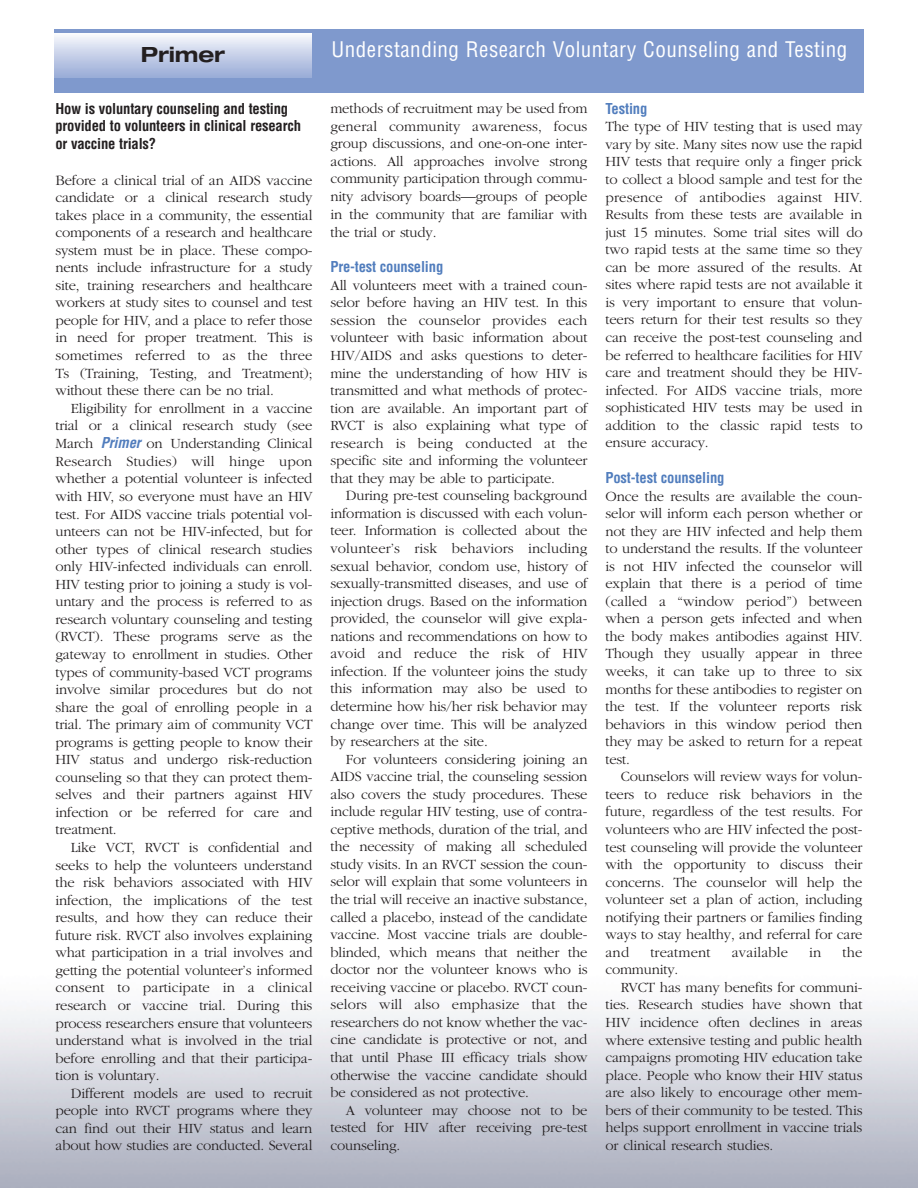
<style>
.page{position:relative;width:918px;height:1188px;background:#fff}
.page>*{position:absolute;margin:0;border:0;box-sizing:border-box;transform-origin:0 0}
.t1{font:condensed 21px "Helvetica";letter-spacing:.025em;color:#fff}
.t2{font:700 expanded 21px "Helvetica Neue";letter-spacing:-.01em;color:#231f20}
.t3{font:300 14.7px/17.5px "Garamond";letter-spacing:-.01em;color:#231f20;text-align:justify}
.t4{font:700 condensed 14.7px/17.5px "Helvetica";letter-spacing:-.015em;color:#231f20}
.t5{font:700 condensed 14.7px "Helvetica";letter-spacing:-.01em;color:#517dbd}
.t6{font:300 14.7px "Garamond";letter-spacing:.01em;color:#231f20}
.s1{font-family:"Helvetica";font-weight:700;font-style:italic;font-stretch:condensed;color:#517dbd}
.s2{font-size:15px}
</style>
<div class="page">
<div style="left:54px;top:29px;width:810px;height:63px;background:#7f99cd"></div>
<div style="left:54px;top:33px;width:258px;height:44px;background:linear-gradient(to bottom,#f8f9fc,#9badd7)"></div>
<h1 class="t2" style="left:141px;top:47px;width:86px">Primer</h1>
<h1 class="t1" style="left:332px;top:41px;width:517px">Understanding Research Voluntary Counseling and Testing</h1>
<p class="t4" style="left:56px;top:101px;width:247px">How is voluntary counseling and testing provided to volunteers in clinical research or vaccine trials?</p>
<p class="t3" style="left:56px;top:172px;width:259px">Before a clinical trial of an AIDS vaccine candidate or a clinical research study takes place in a community, the essential components of a research and healthcare system must be in place. These compo&shy;nents include infrastructure for a study site, training researchers and healthcare workers at study sites to counsel and test people for HIV, and a place to refer those in need for proper treatment. This is sometimes referred to as the three Ts (Training, Testing, and Treatment); without these there can be no trial.</p>
<p class="t3" style="left:55px;top:400px;width:259px;text-indent:15px">Eligibility for enrollment in a vaccine trial or a clinical research study (see March <span class="s1">Primer</span> on Understanding Clinical Research Studies) will hinge upon whether a potential volunteer is infected with HIV, so everyone must have an HIV test. For AIDS vaccine trials potential vol&shy;unteers can not be HIV-infected, but for other types of clinical research studies only HIV-infected individuals can enroll.<br>HIV testing prior to joining a study is vol&shy;untary and the process is referred to as research voluntary counseling and testing (RVCT). These programs serve as the gateway to enrollment in studies. Other types of community-based VCT programs involve similar procedures but do not share the goal of enrolling people in a trial. The primary aim of community VCT programs is getting people to know their HIV status and undergo risk-reduction counseling so that they can protect them&shy;selves and their partners against HIV infection or be referred for care and treatment.</p>
<p class="t3" style="left:55px;top:840px;width:259px;text-indent:15px">Like VCT, RVCT is confidential and seeks to help the volunteers understand the risk behaviors associated with HIV infection, the implications of the test results, and how they can reduce their future risk. RVCT also involves explaining what participation in a trial involves and getting the potential volunteer’s informed consent to participate in a clinical research or vaccine trial. During this process researchers ensure that volunteers understand what is involved in the trial before enrolling and that their participa&shy;tion is voluntary.</p>
<p class="t3" style="left:55px;top:1085px;width:259px;text-indent:15px">Different models are used to recruit people into RVCT programs where they can find out their HIV status and learn about how studies are conducted. Several</p>
<p class="t3" style="left:330px;top:101px;width:259px">methods of recruitment may be used from general community awareness, focus group discussions, and one-on-one inter&shy;actions. All approaches involve strong community participation through commu&shy;nity advisory boards<span class="s2">—</span>groups of people in the community that are familiar with the trial or study.</p>
<p class="t5" style="left:330px;top:261px;width:114px">Pre-test counseling</p>
<p class="t3" style="left:330px;top:277px;width:259px">All volunteers meet with a trained coun&shy;selor before having an HIV test. In this session the counselor provides each volunteer with basic information about HIV/AIDS and asks questions to deter&shy;mine the understanding of how HIV is transmitted and what methods of protec&shy;tion are available. An important part of RVCT is also explaining what type of research is being conducted at the specific site and informing the volunteer that they may be able to participate.</p>
<p class="t3" style="left:330px;top:488px;width:259px;text-indent:15px">During pre-test counseling background information is discussed with each volun&shy;teer. Information is collected about the volunteer’s risk behaviors including sexual behavior, condom use, history of sexually-transmitted diseases, and use of injection drugs. Based on the information provided, the counselor will give expla&shy;nations and recommendations on how to avoid and reduce the risk of HIV infection. If the volunteer joins the study this information may also be used to determine how his/her risk behavior may change over time. This will be analyzed by researchers at the site.</p>
<p class="t3" style="left:330px;top:751px;width:259px;text-indent:15px">For volunteers considering joining an AIDS vaccine trial, the counseling session also covers the study procedures. These include regular HIV testing, use of contra&shy;ceptive methods, duration of the trial, and the necessity of making all scheduled study visits. In an RVCT session the coun&shy;selor will explain that some volunteers in the trial will receive an inactive substance, called a placebo, instead of the candidate vaccine. Most vaccine trials are double&shy;blinded, which means that neither the doctor nor the volunteer knows who is receiving vaccine or placebo. RVCT coun&shy;selors will also emphasize that the researchers do not know whether the vac&shy;cine candidate is protective or not, and that until Phase III efficacy trials show otherwise the vaccine candidate should be considered as not protective.</p>
<p class="t3" style="left:330px;top:1102px;width:259px;text-indent:15px">A volunteer may choose not to be tested for HIV after receiving pre-test counseling.</p>
<p class="t5" style="left:606px;top:103px;width:43px">Testing</p>
<p class="t3" style="left:606px;top:119px;width:259px">The type of HIV testing that is used may vary by site. Many sites now use the rapid HIV tests that require only a finger prick to collect a blood sample and test for the presence of antibodies against HIV.<br>Results from these tests are available in just 15 minutes. Some trial sites will do two rapid tests at the same time so they can be more assured of the results. At sites where rapid tests are not available it is very important to ensure that volun&shy;teers return for their test results so they can receive the post-test counseling and be referred to healthcare facilities for HIV care and treatment should they be HIV&shy;infected. For AIDS vaccine trials, more sophisticated HIV tests may be used in addition to the classic rapid tests to ensure accuracy.</p>
<p class="t5" style="left:606px;top:472px;width:121px">Post-test counseling</p>
<p class="t3" style="left:606px;top:488px;width:259px">Once the results are available the coun&shy;selor will inform each person whether or not they are HIV infected and help them to understand the results. If the volunteer is not HIV infected the counselor will explain that there is a period of time (called a “window period”) between when a person gets infected and when the body makes antibodies against HIV.<br>Though they usually appear in three weeks, it can take up to three to six months for these antibodies to register on the test. If the volunteer reports risk behaviors in this window period then they may be asked to return for a repeat test.</p>
<p class="t3" style="left:606px;top:769px;width:259px;text-indent:15px">Counselors will review ways for volun&shy;teers to reduce risk behaviors in the future, regardless of the test results. For volunteers who are HIV infected the post&shy;test counseling will provide the volunteer with the opportunity to discuss their concerns. The counselor will help the volunteer set a plan of action, including notifying their partners or families finding ways to stay healthy, and referral for care and</p>
<p class="t6" style="left:650px;top:946px;width:62px">treatment</p>
<p class="t6" style="left:732px;top:946px;width:58px">available</p>
<p class="t3" style="left:809px;top:945px;width:14px">in</p>
<p class="t3" style="left:843px;top:945px;width:21px">the</p>
<p class="t3" style="left:606px;top:962px;width:74px">community.</p>
<p class="t3" style="left:621px;top:980px;width:243px">RVCT has many benefits for communi-</p>
<p class="t3" style="left:606px;top:997px;width:259px">ties. Research studies have shown that</p>
<p class="t3" style="left:606px;top:1015px;width:258px">HIV incidence often declines in areas</p>
<p class="t3" style="left:606px;top:1032px;width:258px">where extensive testing and public health</p>
<p class="t3" style="left:606px;top:1050px;width:259px">campaigns promoting HIV education take</p>
<p class="t3" style="left:606px;top:1067px;width:259px">place. People who know their HIV status</p>
<p class="t3" style="left:606px;top:1085px;width:258px">are also likely to encourage other mem-</p>
<p class="t3" style="left:606px;top:1102px;width:259px">bers of their community to be tested. This</p>
<p class="t3" style="left:606px;top:1120px;width:259px">helps support enrollment in vaccine trials</p>
<p class="t3" style="left:606px;top:1138px;width:169px">or clinical research studies.</p>
</div>
